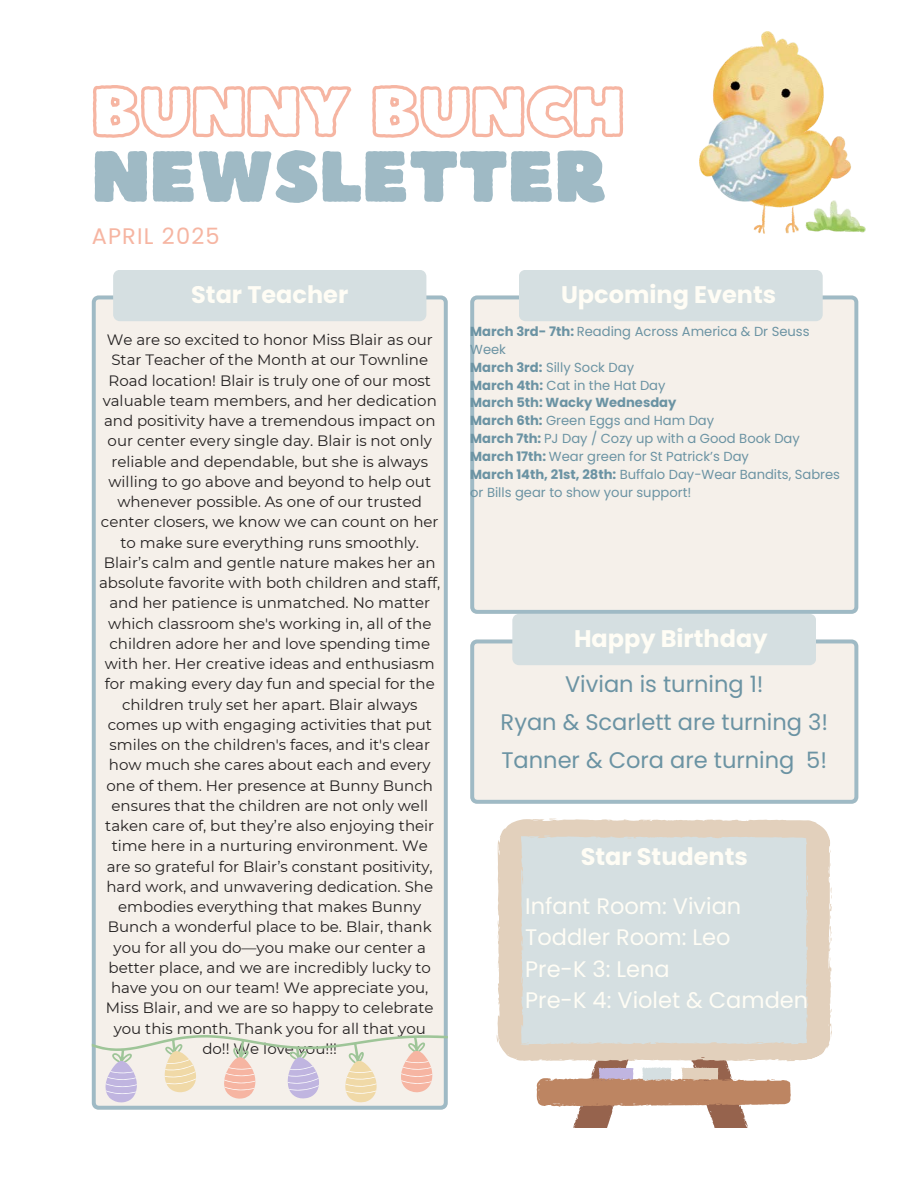
<style>
.page{position:relative;width:918px;height:1188px;background:#fff}
.page>*{position:absolute;margin:0;border:0;box-sizing:border-box;transform-origin:0 0}
.t1{font:72px "Boulder";color:#9fbac5}
.t2{font:700 24px "Poppins";color:#fffdf5}
.t3{font:22.5px/38.2px "Poppins";color:#6b93a3}
.t4{font:22.5px/31.5px "Poppins";color:#fffdf5}
.t5{font:22.5px "Poppins";letter-spacing:.05em;color:#f6b5a2}
.t6{font:15px/20.2px "Montserrat";color:#232020;text-align:center}
.t7{font:13.05px/17.9px "Poppins";color:#6b93a3}
.t8{font:700 13.05px "Poppins";color:#6b93a3}
.s1{font-weight:700}
</style>
<div class="page">
<div style="left:92px;top:296px;width:355px;height:814px;background:#f5f0ea"></div>
<div style="left:113px;top:270px;width:313px;height:51px;background:#d5dfe1"></div>
<div style="left:470px;top:296px;width:388px;height:318px;background:#f5f0ea"></div>
<div style="left:519px;top:270px;width:304px;height:51px;background:#d5dfe1"></div>
<div style="left:470px;top:640px;width:388px;height:164px;background:#f5f0ea"></div>
<div style="left:512px;top:614px;width:304px;height:51px;background:#d5dfe1"></div>
<svg style="left:537px;top:1080px;width:254px;height:48px"></svg>
<svg style="left:497px;top:819px;width:335px;height:242px;fill:#e2d0bc"></svg>
<svg style="left:521px;top:836px;width:287px;height:244px;fill:#d5dfe1"></svg>
<img style="left:700px;top:32px;width:165px;height:201px">
<svg style="left:92px;top:1035px;width:355px;height:68px"></svg>
<svg style="left:92px;top:85px;width:531px;height:53px"></svg>
<p class="t1" style="left:92px;top:130px;width:517px">NEWSLETTER</p>
<p class="t5" style="left:92px;top:220px;width:129px">APRIL 2025</p>
<h2 class="t2" style="left:191px;top:278px;width:159px">Star Teacher</h2>
<h1 class="t2" style="left:561px;top:278px;width:217px">Upcoming Events</h1>
<h1 class="t6" style="left:99px;top:330px;width:343px">We are so excited to honor Miss Blair as our Star Teacher of the Month at our Townline Road location! Blair is truly one of our most valuable team members, and her dedication and positivity have a tremendous impact on our center every single day. Blair is not only reliable and dependable, but she is always willing to go above and beyond to help out whenever possible. As one of our trusted center closers, we know we can count on her to make sure everything runs smoothly.<br>Blair’s calm and gentle nature makes her an absolute favorite with both children and staff, and her patience is unmatched. No matter which classroom she's working in, all of the children adore her and love spending time with her. Her creative ideas and enthusiasm for making every day fun and special for the children truly set her apart. Blair always comes up with engaging activities that put smiles on the children's faces, and it's clear how much she cares about each and every one of them. Her presence at Bunny Bunch ensures that the children are not only well taken care of, but they’re also enjoying their time here in a nurturing environment. We are so grateful for Blair’s constant positivity, hard work, and unwavering dedication. She embodies everything that makes Bunny Bunch a wonderful place to be. Blair, thank you for all you do—you make our center a better place, and we are incredibly lucky to have you on our team! We appreciate you, Miss Blair, and we are so happy to celebrate you this month. Thank you for all that you do!! We love you!!!</h1>
<p class="t7" style="left:470px;top:322px;width:341px"><span class="s1">March 3rd- 7th:</span> Reading Across America &amp; Dr Seuss<br>Week</p>
<p class="t7" style="left:470px;top:358px;width:165px"><span class="s1">March 3rd:</span> Silly Sock Day</p>
<p class="t7" style="left:470px;top:376px;width:197px"><span class="s1">March 4th:</span> Cat in the Hat Day</p>
<p class="t8" style="left:470px;top:394px;width:208px">March 5th: Wacky Wednesday</p>
<h3 class="t7" style="left:470px;top:412px;width:245px"><span class="s1">March 6th:</span> Green Eggs and Ham Day</h3>
<h4 class="t7" style="left:470px;top:430px;width:331px"><span class="s1">March 7th:</span> PJ Day / Cozy up with a Good Book Day</h4>
<p class="t7" style="left:470px;top:448px;width:280px"><span class="s1">March 17th:</span> Wear green for St Patrick’s Day</p>
<p class="t7" style="left:470px;top:466px;width:371px"><span class="s1">March 14th, 21st, 28th:</span> Buffalo Day-Wear Bandits, Sabres or Bills gear to show your support!</p>
<p class="t2" style="left:574px;top:622px;width:195px">Happy Birthday</p>
<p class="t3" style="left:565px;top:665px;width:200px">Vivian is turning 1!</p>
<h3 class="t3" style="left:501px;top:703px;width:329px">Ryan &amp; Scarlett are turning 3!<br>Tanner &amp; Cora are turning 5!</h3>
<p class="t2" style="left:581px;top:840px;width:169px">Star Students</p>
<p class="t4" style="left:525px;top:890px;width:218px">Infant Room: Vivian<br>Toddler Room: Leo<br>Pre-K 3: Lena</p>
<h3 class="t4" style="left:525px;top:985px;width:284px">Pre-K 4: Violet &amp; Camden</h3>
</div>
